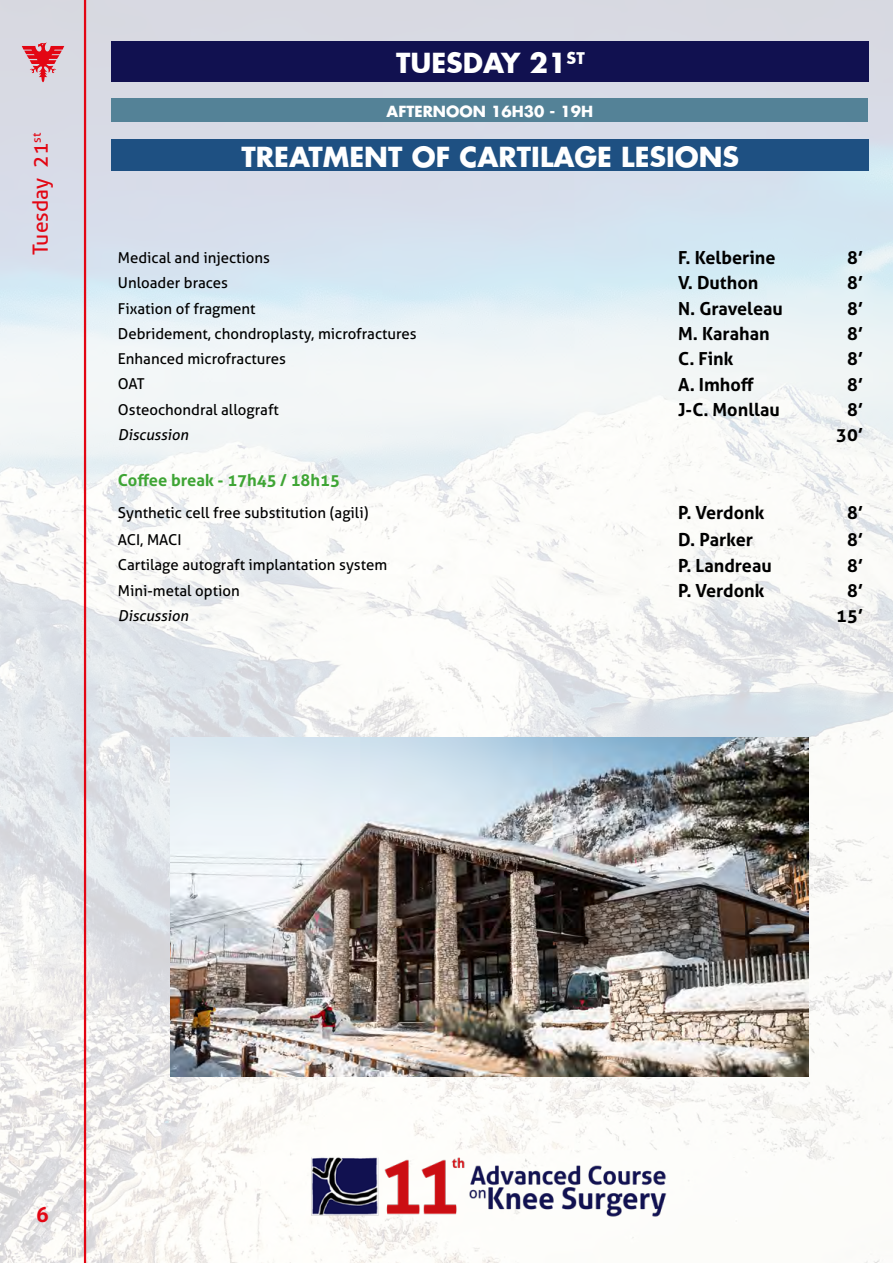
<style>
.page{position:relative;width:893px;height:1263px;background:#fff}
.page>*{position:absolute;margin:0;border:0;box-sizing:border-box;transform-origin:0 0}
.t1{font:700 27px "Futura";color:#fff}
.t2{font:21px "Aller";color:#e30613}
.t3{font:700 21px "Aller";color:#e30613}
.t4{font:700 18px "Aller";color:#000}
.t5{font:700 16.5px "Aller";color:#3fa535}
.t6{font:15px "Aller";color:#000}
.t7{font:italic 15px "Aller";color:#000}
.t8{font:700 15px "Futura";color:#fff}
</style>
<div class="page">
<img style="left:0;top:0;width:893px;height:1263px">
<div style="left:112px;top:99px;width:756px;height:23px;background:#548297"></div>
<svg style="left:22px;top:43px;width:42px;height:39px"></svg>
<div style="left:112px;top:42px;width:757px;height:40px;background:#111150"></div>
<hr style="left:84px;top:0;width:2px;height:1263px;background:#e30613">
<img style="left:170px;top:738px;width:638px;height:339px">
<div style="left:112px;top:139px;width:757px;height:32px;background:#1e5082"></div>
<img style="left:309px;top:1144px;width:361px;height:86px">
<h2 class="t2" style="left:28px;top:255px;width:124px;rotate:-90deg">Tuesday 21<sup>st</sup></h2>
<h1 class="t1" style="left:396px;top:44px;width:190px">TUESDAY 21<sup>ST</sup></h1>
<p class="t8" style="left:387px;top:101px;width:208px">AFTERNOON 16H30 - 19H</p>
<h1 class="t1" style="left:241px;top:138px;width:499px">TREATMENT OF CARTILAGE LESIONS</h1>
<p class="t6" style="left:118px;top:249px;width:154px">Medical and injections</p>
<p class="t4" style="left:678px;top:247px;width:99px">F. Kelberine</p>
<p class="t4" style="left:847px;top:247px;width:18px">8’</p>
<p class="t6" style="left:118px;top:274px;width:112px">Unloader braces</p>
<p class="t4" style="left:678px;top:272px;width:82px">V. Duthon</p>
<p class="t4" style="left:847px;top:272px;width:18px">8’</p>
<p class="t6" style="left:118px;top:299px;width:139px">Fixation of fragment</p>
<p class="t4" style="left:678px;top:297px;width:106px">N. Graveleau</p>
<p class="t4" style="left:847px;top:297px;width:18px">8’</p>
<p class="t6" style="left:118px;top:324px;width:300px">Debridement, chondroplasty, microfractures</p>
<p class="t4" style="left:678px;top:322px;width:93px">M. Karahan</p>
<p class="t4" style="left:847px;top:322px;width:18px">8’</p>
<p class="t6" style="left:118px;top:350px;width:170px">Enhanced microfractures</p>
<p class="t4" style="left:678px;top:348px;width:57px">C. Fink</p>
<p class="t4" style="left:847px;top:348px;width:18px">8’</p>
<p class="t6" style="left:118px;top:375px;width:28px">OAT</p>
<p class="t4" style="left:678px;top:373px;width:77px">A. Imhoff</p>
<p class="t4" style="left:847px;top:373px;width:18px">8’</p>
<p class="t6" style="left:118px;top:400px;width:162px">Osteochondral allograft</p>
<p class="t4" style="left:678px;top:398px;width:103px">J-C. Monllau</p>
<p class="t4" style="left:847px;top:398px;width:18px">8’</p>
<p class="t7" style="left:118px;top:425px;width:72px">Discussion</p>
<p class="t4" style="left:836px;top:424px;width:29px">30’</p>
<p class="t5" style="left:118px;top:470px;width:223px">Coffee break - 17h45 / 18h15</p>
<p class="t6" style="left:118px;top:504px;width:252px">Synthetic cell free substitution (agili)</p>
<p class="t4" style="left:678px;top:502px;width:88px">P. Verdonk</p>
<p class="t4" style="left:847px;top:502px;width:18px">8’</p>
<p class="t6" style="left:118px;top:531px;width:65px">ACI, MACI</p>
<p class="t4" style="left:678px;top:529px;width:76px">D. Parker</p>
<p class="t4" style="left:847px;top:529px;width:18px">8’</p>
<p class="t6" style="left:118px;top:556px;width:271px">Cartilage autograft implantation system</p>
<p class="t4" style="left:678px;top:554px;width:95px">P. Landreau</p>
<p class="t4" style="left:847px;top:554px;width:18px">8’</p>
<p class="t6" style="left:118px;top:581px;width:123px">Mini-metal option</p>
<p class="t4" style="left:678px;top:579px;width:88px">P. Verdonk</p>
<p class="t4" style="left:847px;top:579px;width:18px">8’</p>
<p class="t7" style="left:118px;top:606px;width:72px">Discussion</p>
<p class="t4" style="left:836px;top:604px;width:29px">15’</p>
<h2 class="t3" style="left:36px;top:1202px;width:14px">6</h2>
</div>
